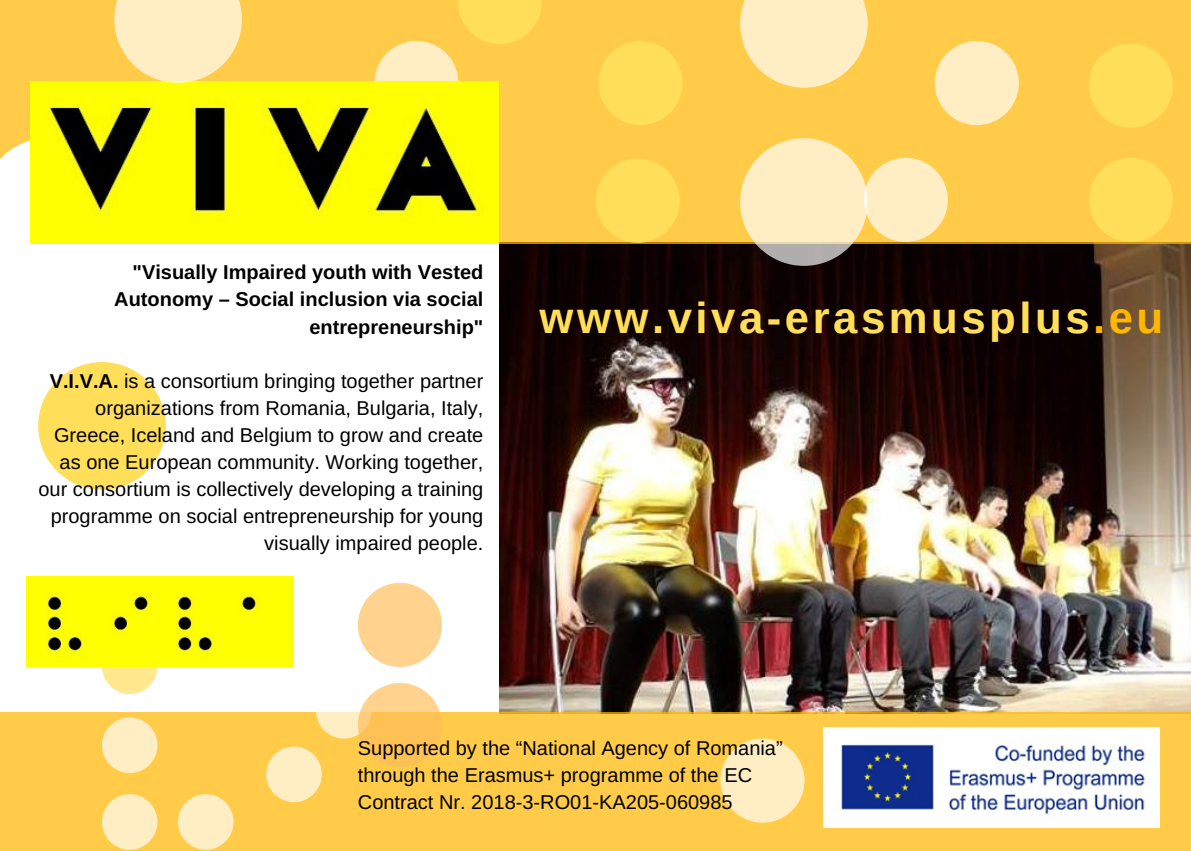
<style>
.page{position:relative;width:1191px;height:851px;background:#fff}
.page>*{position:absolute;margin:0;border:0;box-sizing:border-box;transform-origin:0 0}
.t1{font:700 43.8px "Arimo";letter-spacing:.08em;color:#ffde59}
.t2{font:20px/27px "Arimo";color:#000;text-align:right}
.t3{font:700 20px/27px "Arimo";color:#000;text-align:right}
.s1{font-weight:700}
.s2{color:#ffb700}
</style>
<div class="page">
<img style="left:500px;top:243px;width:691px;height:469px">
<div style="left:0;top:712px;width:1191px;height:138px;background:#ffcb48"></div>
<img style="left:824px;top:727px;width:336px;height:100px">
<div style="left:0;top:0;width:1191px;height:243px;background:#ffcb48"></div>
<svg style="left:0;top:140px;width:111px;height:104px;background:#fffbea"></svg>
<svg style="left:38px;top:362px;width:128px;height:127px"></svg>
<img style="left:30px;top:81px;width:469px;height:162px">
<svg style="left:102px;top:666px;width:55px;height:28px"></svg>
<img style="left:26px;top:576px;width:268px;height:90px">
<svg style="left:1089px;top:44px;width:84px;height:83px"></svg>
<svg style="left:1089px;top:158px;width:84px;height:84px"></svg>
<svg style="left:935px;top:41px;width:84px;height:84px"></svg>
<svg style="left:740px;top:138px;width:208px;height:128px"></svg>
<svg style="left:599px;top:41px;width:83px;height:84px"></svg>
<svg style="left:596px;top:159px;width:84px;height:84px"></svg>
<svg style="left:720px;top:738px;width:85px;height:84px"></svg>
<svg style="left:740px;top:0;width:128px;height:88px"></svg>
<svg style="left:114px;top:0;width:128px;height:83px;background:#ffe9ad"></svg>
<svg style="left:374px;top:0;width:168px;height:125px"></svg>
<svg style="left:358px;top:583px;width:84px;height:84px"></svg>
<svg style="left:266px;top:683px;width:175px;height:119px"></svg>
<svg style="left:178px;top:794px;width:56px;height:55px"></svg>
<svg style="left:102px;top:794px;width:55px;height:55px"></svg>
<svg style="left:102px;top:717px;width:55px;height:56px"></svg>
<p class="t3" style="left:114px;top:259px;width:371px">"Visually Impaired youth with Vested<br>Autonomy – Social inclusion via social entrepreneurship"</p>
<p class="t2" style="left:39px;top:367px;width:446px"><span class="s1">V.I.V.A.</span> is a consortium bringing together partner organizations from Romania, Bulgaria, Italy, Greece, Iceland and Belgium to grow and create as one European community. Working together, our consortium is collectively developing a training programme on social entrepreneurship for young visually impaired people.</p>
<h1 class="t1" style="left:540px;top:293px;width:625px">www.viva-erasmusplus<span class="s2">.eu</span></h1>
<p class="t2" style="left:358px;top:734px;width:426px;text-align:left">Supported by the “National Agency of Romania” through the Erasmus+ programme of the EC<br>Contract Nr. 2018-3-RO01-KA205-060985</p>
</div>
